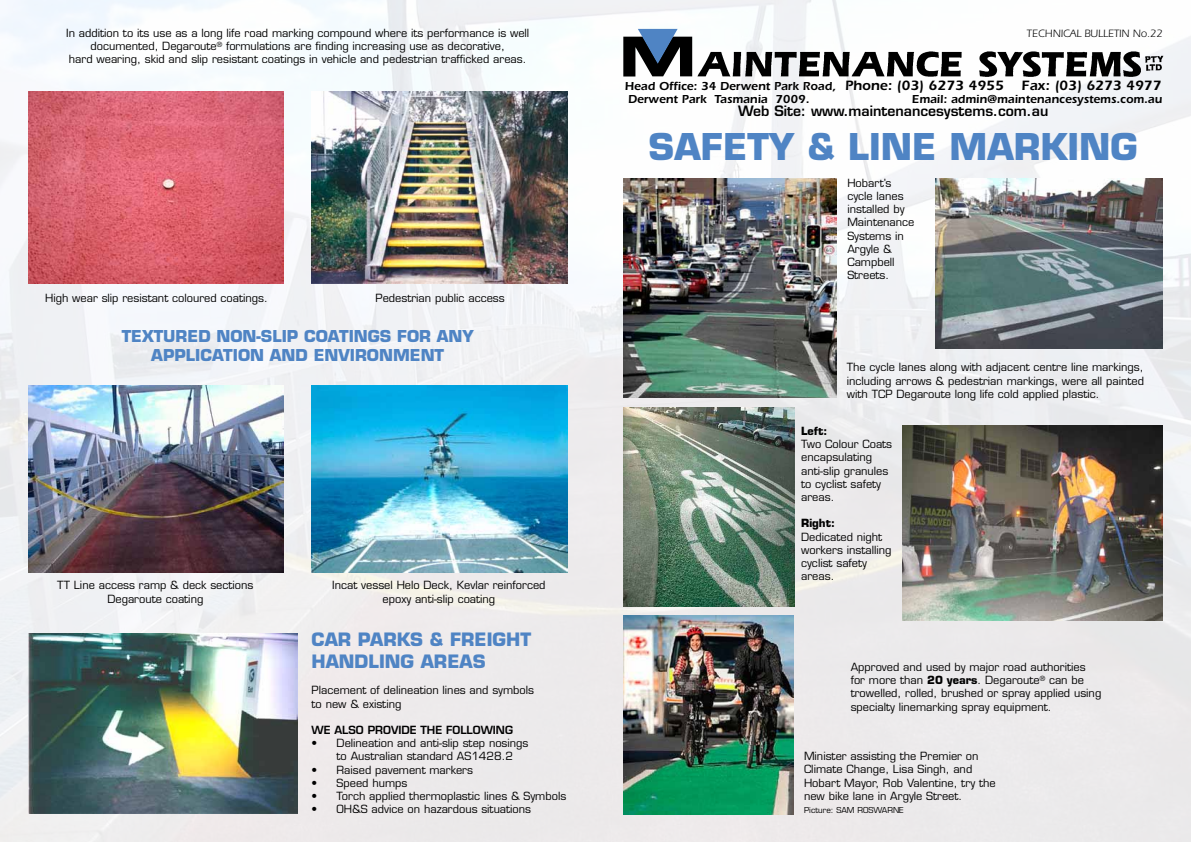
<style>
.page{position:relative;width:1191px;height:842px;background:#fff}
.page>*{position:absolute;margin:0;border:0;box-sizing:border-box;transform-origin:0 0}
.t1{font:700 36px "Eurostile LT";color:#4f84c4}
.t2{font:700 18px/21.6px "Eurostile LT";color:#4f84c4}
.t3{font:700 16px/19.2px "Eurostile LT";color:#4f84c4;text-align:center}
.t4{font:600 14px "Eurostile LT";color:#000}
.t5{font:600 14px "ITC Eras LT";color:#000}
.t6{font:600 12px "ITC Eras LT";color:#000}
.t7{font:11px/13.2px "Eurostile LT";color:#000}
.t8{font:600 11px "Eurostile LT";color:#000}
.t9{font:11px "ITC Eras LT";color:#000}
.t10{font:700 11px "Eurostile LT";color:#000}
.t11{font:8px "Eurostile LT";color:#000}
.s1{font-size:14px}
.s2{font-weight:700}
</style>
<div class="page">
<img style="left:0;top:0;width:1191px;height:842px">
<svg style="left:623px;top:29px;width:69px;height:47px"></svg>
<img style="left:697px;top:50px;width:467px;height:30px">
<img style="left:624px;top:178px;width:212px;height:219px">
<img style="left:624px;top:408px;width:170px;height:198px">
<img style="left:903px;top:425px;width:259px;height:195px">
<img style="left:935px;top:178px;width:227px;height:170px">
<img style="left:28px;top:634px;width:269px;height:180px">
<img style="left:624px;top:616px;width:169px;height:198px">
<img style="left:28px;top:92px;width:255px;height:191px">
<img style="left:312px;top:92px;width:255px;height:191px">
<img style="left:28px;top:385px;width:255px;height:187px">
<img style="left:312px;top:385px;width:255px;height:187px">
<p class="t7" style="left:66px;top:27px;width:464px;text-align:center">In addition to its use as a long life road marking compound where its performance is well documented, Degaroute<sup>®</sup> formulations are finding increasing use as decorative,<br>hard wearing, skid and slip resistant coatings in vehicle and pedestrian trafficked areas.</p>
<p class="t7" style="left:45px;top:291px;width:224px">High wear slip resistant coloured coatings.</p>
<p class="t7" style="left:375px;top:291px;width:131px">Pedestrian public access</p>
<h3 class="t3" style="left:122px;top:326px;width:351px">TEXTURED NON-SLIP COATINGS FOR ANY<br>APPLICATION AND ENVIRONMENT</h3>
<p class="t7" style="left:57px;top:579px;width:198px;text-align:center">TT Line access ramp &amp; deck sections<br>Degaroute coating</p>
<p class="t7" style="left:332px;top:579px;width:215px;text-align:center">Incat vessel Helo Deck, Kevlar reinforced epoxy anti-slip coating</p>
<h2 class="t2" style="left:311px;top:629px;width:219px">CAR PARKS &amp; FREIGHT<br>HANDLING AREAS</h2>
<p class="t7" style="left:311px;top:684px;width:224px">Placement of delineation lines and symbols to new &amp; existing</p>
<p class="t8" style="left:311px;top:723px;width:203px">We also provide the following</p>
<p class="t7" style="left:336px;top:737px;width:193px;text-indent:-25px">• Delineation and anti-slip step nosings to Australian standard AS1428.2</p>
<p class="t7" style="left:311px;top:763px;width:163px">• Raised pavement markers</p>
<p class="t7" style="left:311px;top:776px;width:97px">• Speed humps</p>
<p class="t7" style="left:311px;top:789px;width:256px">• Torch applied thermoplastic lines &amp; Symbols</p>
<p class="t7" style="left:311px;top:803px;width:221px">• OH&amp;S advice on hazardous situations</p>
<p class="t9" style="left:1027px;top:27px;width:137px">TECHNICAL BULLETIN No.22</p>
<p class="t6" style="left:625px;top:80px;width:380px">Head Office: 34 Derwent Park Road, <span class="s1">Phone: (03) 6273 4955</span></p>
<p class="t5" style="left:1021px;top:78px;width:141px">Fax: (03) 6273 4977</p>
<p class="t6" style="left:628px;top:92px;width:183px">Derwent Park Tasmania 7009.</p>
<p class="t6" style="left:912px;top:92px;width:252px">Email: admin@maintenancesystems.com.au</p>
<p class="t4" style="left:738px;top:102px;width:312px">Web Site: www.maintenancesystems.com.au</p>
<h1 class="t1" style="left:648px;top:124px;width:491px">SAFETY &amp; LINE MARKING</h1>
<p class="t7" style="left:847px;top:176px;width:69px">Hobart’s cycle lanes installed by<br>Maintenance<br>Systems in<br>Argyle &amp;<br>Campbell<br>Streets.</p>
<p class="t7" style="left:846px;top:361px;width:299px;text-align:justify">The cycle lanes along with adjacent centre line markings, including arrows &amp; pedestrian markings, were all painted with TCP Degaroute long life cold applied plastic.</p>
<p class="t10" style="left:801px;top:424px;width:28px">LEFT:</p>
<p class="t7" style="left:801px;top:438px;width:93px">Two Colour Coats encapsulating anti-slip granules to cyclist safety areas.</p>
<p class="t10" style="left:801px;top:517px;width:35px">RIGHT:</p>
<p class="t7" style="left:801px;top:530px;width:92px">Dedicated night workers installing cyclist safety areas.</p>
<p class="t7" style="left:850px;top:660px;width:252px">Approved and used by major road authorities for more than <span class="s2">20 YEARS</span>. Degaroute<sup>®</sup> can be trowelled, rolled, brushed or spray applied using specialty linemarking spray equipment.</p>
<p class="t7" style="left:804px;top:750px;width:193px">Minister assisting the Premier on Climate Change, Lisa Singh, and Hobart Mayor, Rob Valentine, try the new bike lane in Argyle Street.</p>
<p class="t11" style="left:804px;top:805px;width:101px">Picture: SAM ROSWARNE</p>
</div>
